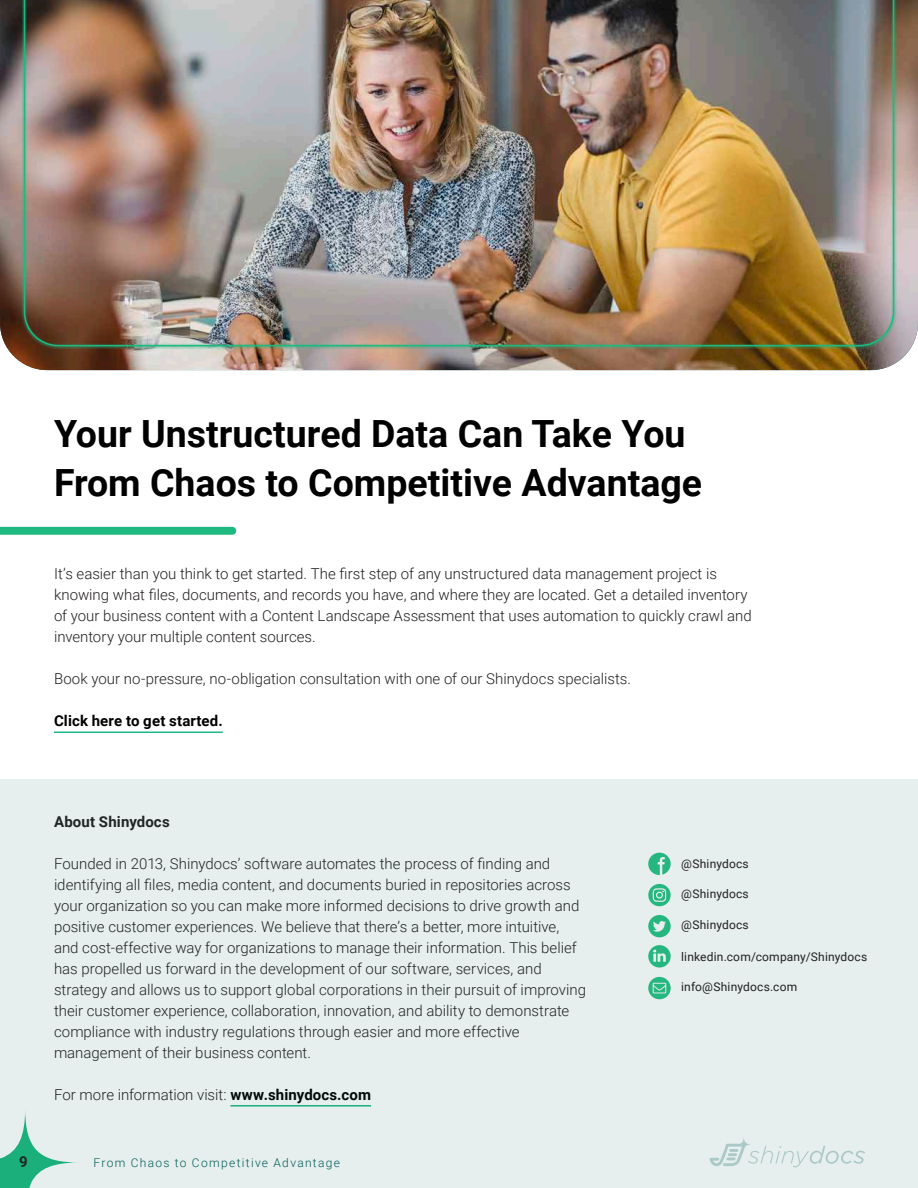
<style>
.page{position:relative;width:918px;height:1188px;background:#fff}
.page>*{position:absolute;margin:0;border:0;box-sizing:border-box;transform-origin:0 0}
.H1_-_25pt{font:700 37.5px/49.5px "Roboto";color:#000}
.Body_-_10pt{font:300 15px/21px "Roboto";color:#231f20}
.Body_-_10pt-2{font:700 15px "Roboto";letter-spacing:.01em;color:#000}
.Body_-_10pt-3{font:700 15px "Roboto";letter-spacing:.01em;color:#231f20}
.Body_-_10pt-4{font:12px "Roboto";letter-spacing:.015em;color:#231f20}
.t1{font:300 12px "Roboto";letter-spacing:.11em;color:#045d56}
.s1{font-weight:700;color:#000}
</style>
<div class="page">
<hr style="left:54px;top:732px;width:169px;height:1px;background:#1eb980">
<svg style="left:0;top:527px;width:236px;height:8px;background:#25bb84"></svg>
<div style="left:0;top:780px;width:918px;height:408px;background:#e6efee"></div>
<svg style="left:648px;top:853px;width:23px;height:22px"></svg>
<svg style="left:648px;top:884px;width:23px;height:22px"></svg>
<svg style="left:648px;top:945px;width:23px;height:23px"></svg>
<svg style="left:648px;top:977px;width:23px;height:22px"></svg>
<svg style="left:648px;top:915px;width:23px;height:22px"></svg>
<img style="left:0;top:0;width:918px;height:370px">
<img style="left:24px;top:0;width:870px;height:346px">
<p class="H1_-_25pt" style="left:54px;top:407px;width:650px">Your Unstructured Data Can Take You<br>From Chaos to Competitive Advantage</p>
<p class="Body_-_10pt" style="left:54px;top:563px;width:699px">It’s easier than you think to get started. The first step of any unstructured data management project is knowing what files, documents, and records you have, and where they are located. Get a detailed inventory of your business content with a Content Landscape Assessment that uses automation to quickly crawl and inventory your multiple content sources.</p>
<p class="Body_-_10pt" style="left:54px;top:668px;width:579px">Book your no-pressure, no-obligation consultation with one of our Shinydocs specialists.</p>
<p class="Body_-_10pt-2" style="left:54px;top:710px;width:170px">Click here to get started.</p>
<p class="Body_-_10pt-3" style="left:54px;top:811px;width:117px">About Shinydocs</p>
<p class="Body_-_10pt" style="left:54px;top:852px;width:534px">Founded in 2013, Shinydocs’ software automates the process of finding and identifying all files, media content, and documents buried in repositories across your organization so you can make more informed decisions to drive growth and positive customer experiences. We believe that there’s a better, more intuitive, and cost-effective way for organizations to manage their information. This belief has propelled us forward in the development of our software, services, and strategy and allows us to support global corporations in their pursuit of improving their customer experience, collaboration, innovation, and ability to demonstrate compliance with industry regulations through easier and more effective management of their business content.</p>
<p class="Body_-_10pt" style="left:54px;top:1083px;width:319px">For more information visit: <span class="s1">www.shinydocs.com</span></p>
<p class="Body_-_10pt-3" style="left:19px;top:1151px;width:10px">9</p>
<p class="t1" style="left:94px;top:1154px;width:248px">From Chaos to Competitive Advantage</p>
<p class="Body_-_10pt-4" style="left:681px;top:855px;width:69px">@Shinydocs</p>
<p class="Body_-_10pt-4" style="left:681px;top:885px;width:69px">@Shinydocs</p>
<p class="Body_-_10pt-4" style="left:681px;top:916px;width:69px">@Shinydocs</p>
<p class="Body_-_10pt-4" style="left:681px;top:948px;width:188px">linkedin.com/company/Shinydocs</p>
<p class="Body_-_10pt-4" style="left:681px;top:978px;width:118px">info@Shinydocs.com</p>
</div>
